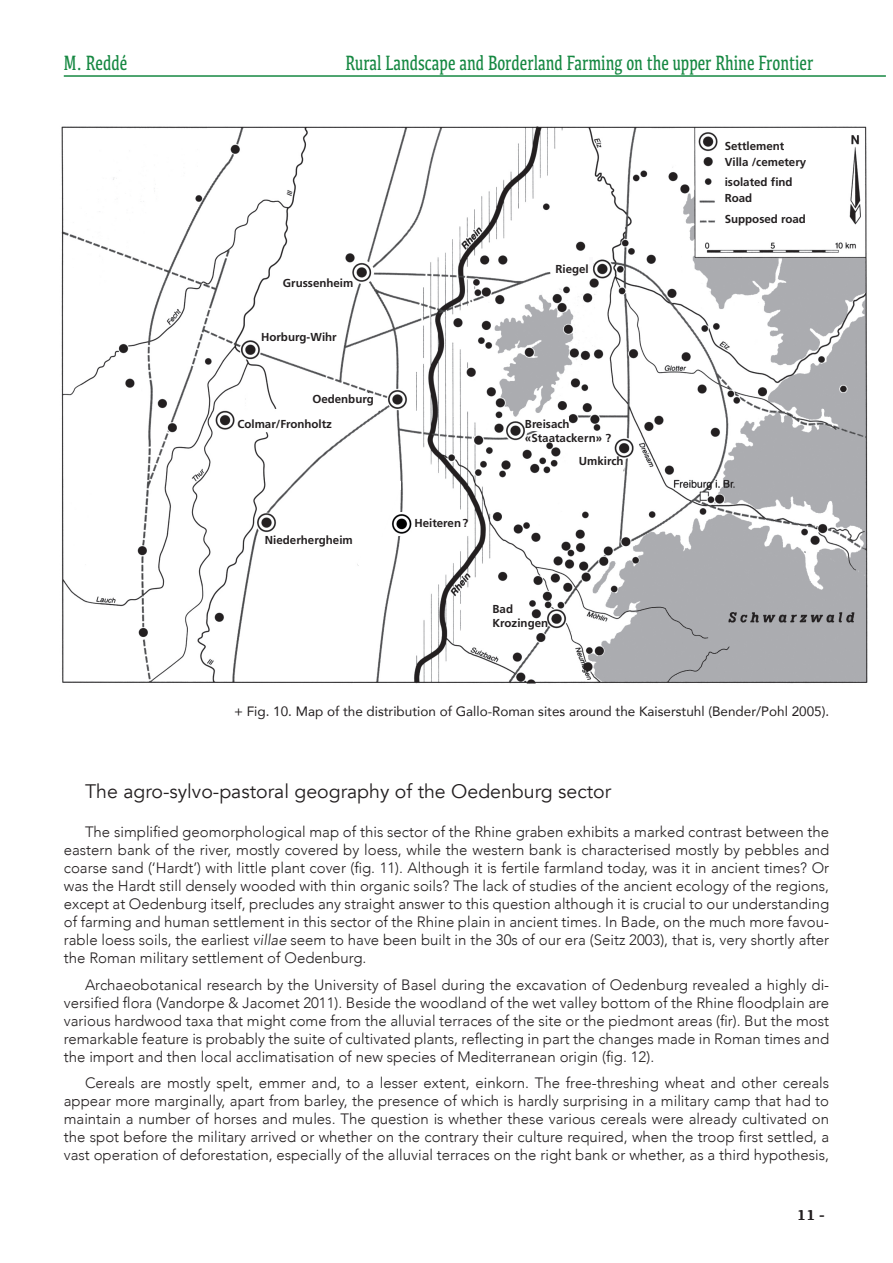
<style>
.page{position:relative;width:893px;height:1263px;background:#fff}
.page>*{position:absolute;margin:0;border:0;box-sizing:border-box;transform-origin:0 0}
.t1{font:21.45px "Kefa";color:#168842;scale:.7 1}
.t2{font:19.5px "Avenir";color:#231f20}
.t3{font:300 15px/18px "Avenir";color:#231f20;text-align:justify}
.t4{font:700 15px "Kefa";color:#231f20}
.t5{font:13.5px "Avenir";color:#231f20}
.t6{font:700 11.55px/13.8px "Frutiger";color:#231f20}
.s1{font-style:italic}
</style>
<div class="page">
<hr style="left:64px;top:75px;width:822px;height:2px;background:#168842">
<img style="left:61px;top:126px;width:807px;height:558px">
<img style="left:401px;top:513px;width:13px;height:23px">
<svg style="left:357px;top:483px;width:44px;height:87px"></svg>
<div style="left:396px;top:481px;width:5px;height:8px;background:#fff"></div>
<div style="left:66px;top:475px;width:77px;height:18px;background:#fff"></div>
<div style="left:525px;top:417px;width:43px;height:13px;background:#fff"></div>
<hr style="left:589px;top:257px;width:4px;height:12px;background:#faf9fb">
<h1 class="t1" style="left:64px;top:49px;width:92px">M. Reddé</h1>
<h1 class="t1" style="left:345px;top:49px;width:670px">Rural Landscape and Borderland Farming on the upper Rhine Frontier</h1>
<p class="t6" style="left:283px;top:276px;width:72px">Grussenheim</p>
<p class="t6" style="left:261px;top:330px;width:77px">Horburg-Wihr</p>
<p class="t6" style="left:312px;top:392px;width:63px">Oedenburg</p>
<p class="t6" style="left:237px;top:417px;width:96px">Colmar/Fronholtz</p>
<p class="t6" style="left:265px;top:533px;width:89px">Niederhergheim</p>
<p class="t6" style="left:555px;top:262px;width:35px">Riegel</p>
<p class="t6" style="left:414px;top:516px;width:55px">Heiteren?</p>
<p class="t6" style="left:525px;top:417px;width:88px">Breisach «Staatackern» ?</p>
<p class="t6" style="left:579px;top:454px;width:46px">Umkirch</p>
<p class="t6" style="left:493px;top:602px;width:57px">Bad<br>Krozingen</p>
<p class="t6" style="left:725px;top:138px;width:83px;line-height:16px">Settlement<br>Villa /cemetery</p>
<p class="t6" style="left:725px;top:173px;width:69px;line-height:16px">isolated find<br>Road</p>
<p class="t6" style="left:725px;top:212px;width:83px">Supposed road</p>
<p class="t5" style="left:234px;top:700px;width:597px">+ Fig. 10. Map of the distribution of Gallo-Roman sites around the Kaiserstuhl (Bender/Pohl 2005).</p>
<h2 class="t2" style="left:85px;top:779px;width:528px">The agro-sylvo-pastoral geography of the Oedenburg sector</h2>
<p class="t3" style="left:64px;top:823px;width:767px;text-indent:21px">The simplified geomorphological map of this sector of the Rhine graben exhibits a marked contrast between the eastern bank of the river, mostly covered by loess, while the western bank is characterised mostly by pebbles and coarse sand (‘Hardt’) with little plant cover (fig. 11). Although it is fertile farmland today, was it in ancient times? Or was the Hardt still densely wooded with thin organic soils? The lack of studies of the ancient ecology of the regions, except at Oedenburg itself, precludes any straight answer to this question although it is crucial to our understanding of farming and human settlement in this sector of the Rhine plain in ancient times. In Bade, on the much more favou&shy;rable loess soils, the earliest <span class="s1">villae</span> seem to have been built in the 30s of our era (Seitz 2003), that is, very shortly after the Roman military settlement of Oedenburg.</p>
<p class="t3" style="left:64px;top:975px;width:767px;text-indent:21px">Archaeobotanical research by the University of Basel during the excavation of Oedenburg revealed a highly di&shy;versified flora (Vandorpe &amp; Jacomet 2011). Beside the woodland of the wet valley bottom of the Rhine floodplain are various hardwood taxa that might come from the alluvial terraces of the site or the piedmont areas (fir). But the most remarkable feature is probably the suite of cultivated plants, reflecting in part the changes made in Roman times and the import and then local acclimatisation of new species of Mediterranean origin (fig. 12).</p>
<p class="t3" style="left:64px;top:1074px;width:767px;text-indent:21px">Cereals are mostly spelt, emmer and, to a lesser extent, einkorn. The free-threshing wheat and other cereals appear more marginally, apart from barley, the presence of which is hardly surprising in a military camp that had to maintain a number of horses and mules. The question is whether these various cereals were already cultivated on the spot before the military arrived or whether on the contrary their culture required, when the troop first settled, a vast operation of deforestation, especially of the alluvial terraces on the right bank or whether, as a third hypothesis,</p>
<p class="t4" style="left:797px;top:1205px;width:30px">11 -</p>
</div>
